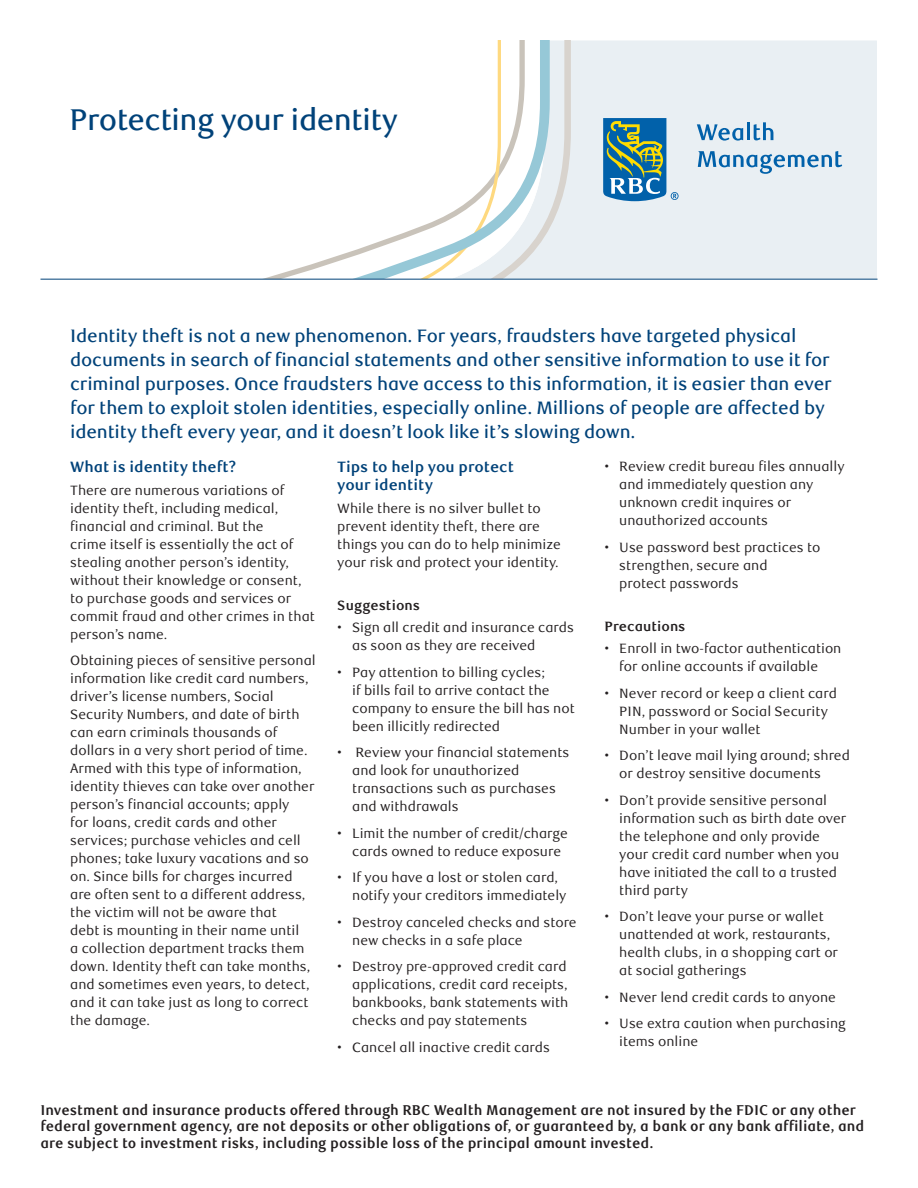
<style>
.page{position:relative;width:918px;height:1188px;background:#fff}
.page>*{position:absolute;margin:0;border:0;box-sizing:border-box;transform-origin:0 0}
.t1{font:500 30px "RBC Display";color:#004279}
.t2{font:500 18px/24px "RBC Text";letter-spacing:-.01em;color:#004279}
.t3{font:700 15px/18px "RBC Text";color:#004279}
.t4{font:700 14.25px/16.5px "RBC Text Cond";color:#231f20}
.t5{font:13.5px/18px "RBC Text";color:#231f20}
.t6{font:700 13.5px "RBC Text";color:#231f20}
</style>
<div class="page">
<div style="left:571px;top:41px;width:306px;height:238px;background:#e9eff3"></div>
<svg style="left:550px;top:40px;width:21px;height:239px;background:#e4e8e9"></svg>
<svg style="left:40px;top:40px;width:510px;height:239px"></svg>
<svg style="left:603px;top:118px;width:76px;height:83px;background:#5f96a2"></svg>
<svg style="left:697px;top:124px;width:46px;height:17px"></svg>
<hr style="left:747px;top:122px;width:3px;height:18px;background:#0161aa">
<svg style="left:754px;top:122px;width:19px;height:18px"></svg>
<svg style="left:698px;top:151px;width:144px;height:23px;background:#a8c7de"></svg>
<hr style="left:40px;top:279px;width:838px;height:1px;background:#004279">
<h1 class="t1" style="left:70px;top:102px;width:329px">Protecting your identity</h1>
<p class="t2" style="left:70px;top:325px;width:763px">Identity theft is not a new phenomenon. For years, fraudsters have targeted physical documents in search of financial statements and other sensitive information to use it for criminal purposes. Once fraudsters have access to this information, it is easier than ever for them to exploit stolen identities, especially online. Millions of people are affected by identity theft every year, and it doesn’t look like it’s slowing down.</p>
<p class="t3" style="left:70px;top:459px;width:168px">What is identity theft?</p>
<p class="t5" style="left:70px;top:481px;width:246px">There are numerous variations of identity theft, including medical, financial and criminal. But the<br>crime itself is essentially the act of stealing another person’s identity, without their knowledge or consent, to purchase goods and services or commit fraud and other crimes in that person’s name.</p>
<p class="t5" style="left:70px;top:652px;width:247px">Obtaining pieces of sensitive personal information like credit card numbers, driver’s license numbers, Social Security Numbers, and date of birth can earn criminals thousands of dollars in a very short period of time.<br>Armed with this type of information, identity thieves can take over another person’s financial accounts; apply<br>for loans, credit cards and other services; purchase vehicles and cell phones; take luxury vacations and so on. Since bills for charges incurred are often sent to a different address, the victim will not be aware that<br>debt is mounting in their name until<br>a collection department tracks them down. Identity theft can take months, and sometimes even years, to detect, and it can take just as long to correct the damage.</p>
<p class="t3" style="left:337px;top:459px;width:178px">Tips to help you protect your identity</p>
<p class="t5" style="left:337px;top:499px;width:225px">While there is no silver bullet to prevent identity theft, there are things you can do to help minimize your risk and protect your identity.</p>
<p class="t6" style="left:337px;top:597px;width:84px">Suggestions</p>
<p class="t5" style="left:352px;top:619px;width:223px;text-indent:-15px">• Sign all credit and insurance cards as soon as they are received</p>
<p class="t5" style="left:352px;top:663px;width:224px;text-indent:-15px">• Pay attention to billing cycles;<br>if bills fail to arrive contact the company to ensure the bill has not been illicitly redirected</p>
<p class="t5" style="left:352px;top:744px;width:219px;text-indent:-15px">• Review your financial statements and look for unauthorized transactions such as purchases and withdrawals</p>
<p class="t5" style="left:352px;top:824px;width:217px;text-indent:-15px">• Limit the number of credit/charge cards owned to reduce exposure</p>
<p class="t5" style="left:352px;top:869px;width:216px;text-indent:-15px">• If you have a lost or stolen card, notify your creditors immediately</p>
<p class="t5" style="left:352px;top:913px;width:226px;text-indent:-15px">• Destroy canceled checks and store new checks in a safe place</p>
<p class="t5" style="left:352px;top:958px;width:218px;text-indent:-15px">• Destroy pre-approved credit card applications, credit card receipts, bankbooks, bank statements with checks and pay statements</p>
<p class="t5" style="left:337px;top:1038px;width:214px">• Cancel all inactive credit cards</p>
<p class="t5" style="left:619px;top:458px;width:227px;text-indent:-15px">• Review credit bureau files annually and immediately question any unknown credit inquires or unauthorized accounts</p>
<p class="t5" style="left:619px;top:538px;width:203px;text-indent:-15px">• Use password best practices to strengthen, secure and<br>protect passwords</p>
<p class="t6" style="left:604px;top:618px;width:83px">Precautions</p>
<p class="t5" style="left:619px;top:640px;width:224px;text-indent:-15px">• Enroll in two-factor authentication for online accounts if available</p>
<p class="t5" style="left:619px;top:685px;width:219px;text-indent:-15px">• Never record or keep a client card<br>PIN, password or Social Security<br>Number in your wallet</p>
<p class="t5" style="left:619px;top:747px;width:232px;text-indent:-15px">• Don’t leave mail lying around; shred or destroy sensitive documents</p>
<p class="t5" style="left:619px;top:792px;width:228px;text-indent:-15px">• Don’t provide sensitive personal information such as birth date over the telephone and only provide your credit card number when you have initiated the call to a trusted third party</p>
<p class="t5" style="left:619px;top:908px;width:220px;text-indent:-15px">• Don’t leave your purse or wallet unattended at work, restaurants, health clubs, in a shopping cart or at social gatherings</p>
<p class="t5" style="left:604px;top:988px;width:233px">• Never lend credit cards to anyone</p>
<p class="t5" style="left:619px;top:1015px;width:228px;text-indent:-15px">• Use extra caution when purchasing items online</p>
<p class="t4" style="left:40px;top:1102px;width:825px">Investment and insurance products offered through RBC Wealth Management are not insured by the FDIC or any other federal government agency, are not deposits or other obligations of, or guaranteed by, a bank or any bank affiliate, and are subject to investment risks, including possible loss of the principal amount invested.</p>
</div>
